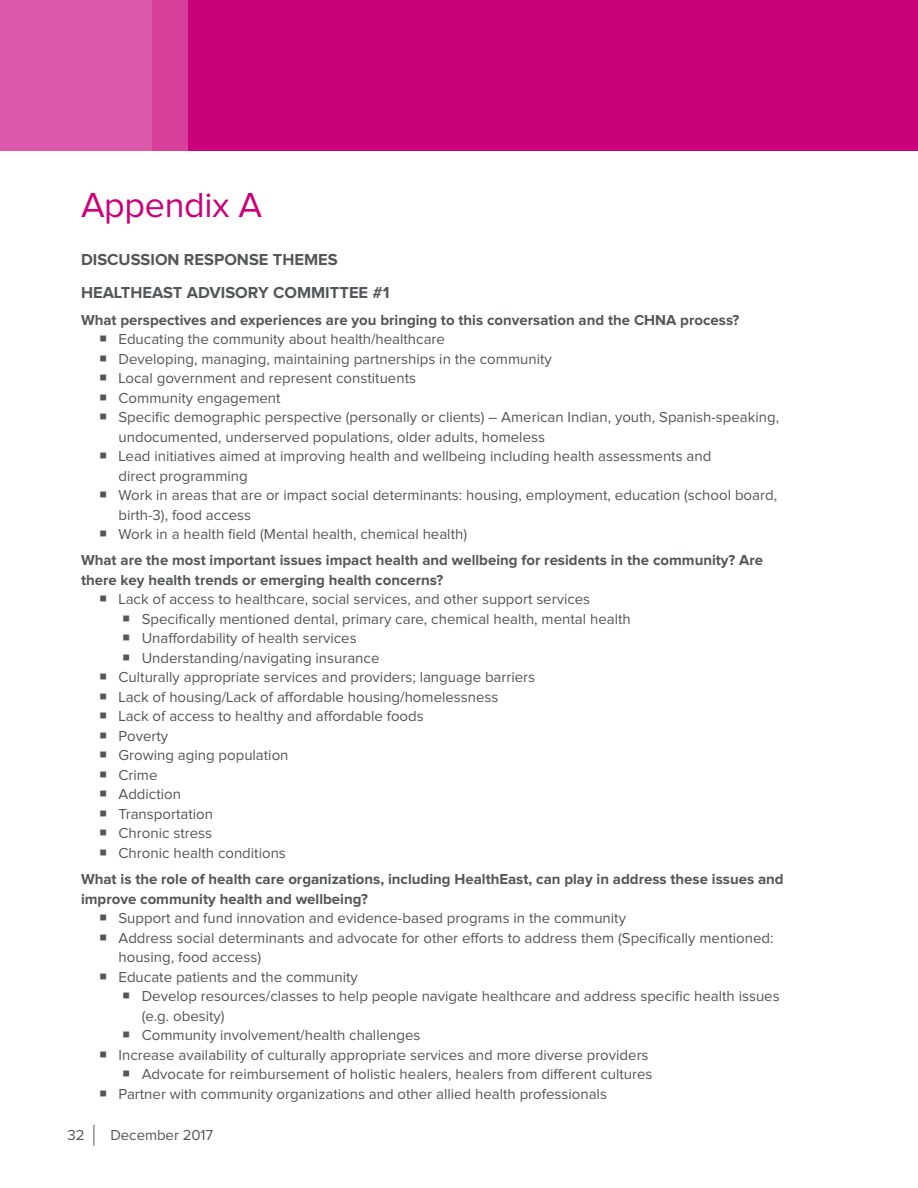
<style>
.page{position:relative;width:918px;height:1188px;background:#fff}
.page>*{position:absolute;margin:0;border:0;box-sizing:border-box;transform-origin:0 0}
.t1{font:36px "Proxima Nova";letter-spacing:-.01em;color:#cb007b}
.t2{font:700 16.5px/33px "Proxima Nova";color:#53575a}
.t3{font:15px/19.5px "Proxima Nova";color:#53575a}
.t4{font:700 15px/26.2px "Proxima Nova";color:#53575a}
.s1{font-weight:400}
</style>
<div class="page">
<div style="left:152px;top:0;width:36px;height:151px;background:#d8409c"></div>
<div style="left:188px;top:0;width:730px;height:151px;background:#cb007b"></div>
<svg style="left:94px;top:1125px;width:1px;height:21px"></svg>
<div style="left:0;top:0;width:152px;height:151px;background:#dd59a9"></div>
<h1 class="t1" style="left:81px;top:189px;width:183px">Appendix A</h1>
<p class="t2" style="left:81px;top:244px;width:310px">DISCUSSION RESPONSE THEMES<br>HEALTHEAST ADVISORY COMMITTEE #1</p>
<p class="t4" style="left:81px;top:307px;width:660px">What perspectives and experiences are you bringing to this conversation and the CHNA process?</p>
<p class="t3" style="left:99px;top:330px;width:348px">○ Educating the community about health/healthcare</p>
<p class="t3" style="left:99px;top:350px;width:454px">○ Developing, managing, maintaining partnerships in the community</p>
<p class="t3" style="left:99px;top:369px;width:319px">○ Local government and represent constituents</p>
<p class="t3" style="left:99px;top:389px;width:183px">○ Community engagement</p>
<p class="t3" style="left:118px;top:408px;width:662px;text-indent:-20px">○ Specific demographic perspective (personally or clients) – American Indian, youth, Spanish-speaking, undocumented, underserved populations, older adults, homeless</p>
<p class="t3" style="left:118px;top:447px;width:594px;text-indent:-20px">○ Lead initiatives aimed at improving health and wellbeing including health assessments and direct programming</p>
<p class="t3" style="left:118px;top:486px;width:660px;text-indent:-20px">○ Work in areas that are or impact social determinants: housing, employment, education (school board, birth-3), food access</p>
<p class="t4" style="left:81px;top:522px;width:684px;text-indent:18px">○ <span class="s1">Work in a health field (Mental health, chemical health)<br></span>What are the most important issues impact health and wellbeing for residents in the community? Are</p>
<p class="t4" style="left:81px;top:567px;width:364px">there key health trends or emerging health concerns?</p>
<p class="t3" style="left:99px;top:590px;width:493px">○ Lack of access to healthcare, social services, and other support services</p>
<p class="t3" style="left:122px;top:610px;width:510px">○ Specifically mentioned dental, primary care, chemical health, mental health</p>
<p class="t3" style="left:122px;top:629px;width:236px">○ Unaffordability of health services</p>
<p class="t3" style="left:122px;top:649px;width:259px">○ Understanding/navigating insurance</p>
<p class="t3" style="left:99px;top:668px;width:438px">○ Culturally appropriate services and providers; language barriers</p>
<p class="t3" style="left:99px;top:688px;width:401px">○ Lack of housing/Lack of affordable housing/homelessness</p>
<p class="t3" style="left:99px;top:707px;width:326px">○ Lack of access to healthy and affordable foods</p>
<p class="t3" style="left:99px;top:727px;width:71px">○ Poverty</p>
<p class="t3" style="left:99px;top:746px;width:191px">○ Growing aging population</p>
<p class="t3" style="left:99px;top:766px;width:60px">○ Crime</p>
<p class="t3" style="left:99px;top:785px;width:84px">○ Addiction</p>
<p class="t3" style="left:99px;top:805px;width:115px">○ Transportation</p>
<p class="t3" style="left:99px;top:824px;width:115px">○ Chronic stress</p>
<p class="t4" style="left:81px;top:840px;width:704px;text-indent:18px">○ <span class="s1">Chronic health conditions<br></span>What is the role of health care organizations, including HealthEast, can play in address these issues and</p>
<p class="t4" style="left:81px;top:886px;width:288px">improve community health and wellbeing?</p>
<p class="t3" style="left:99px;top:909px;width:529px">○ Support and fund innovation and evidence-based programs in the community</p>
<p class="t3" style="left:118px;top:929px;width:656px;text-indent:-20px">○ Address social determinants and advocate for other efforts to address them (Specifically mentioned: housing, food access)</p>
<p class="t3" style="left:99px;top:968px;width:260px">○ Educate patients and the community</p>
<p class="t3" style="left:142px;top:987px;width:639px;text-indent:-20px">○ Develop resources/classes to help people navigate healthcare and address specific health issues (e.g. obesity)</p>
<p class="t3" style="left:122px;top:1026px;width:300px">○ Community involvement/health challenges</p>
<p class="t3" style="left:99px;top:1046px;width:551px">○ Increase availability of culturally appropriate services and more diverse providers</p>
<p class="t3" style="left:122px;top:1065px;width:532px">○ Advocate for reimbursement of holistic healers, healers from different cultures</p>
<p class="t3" style="left:99px;top:1085px;width:509px">○ Partner with community organizations and other allied health professionals</p>
<p class="t3" style="left:68px;top:1126px;width:19px">32</p>
<p class="t3" style="left:111px;top:1126px;width:104px">December 2017</p>
</div>
